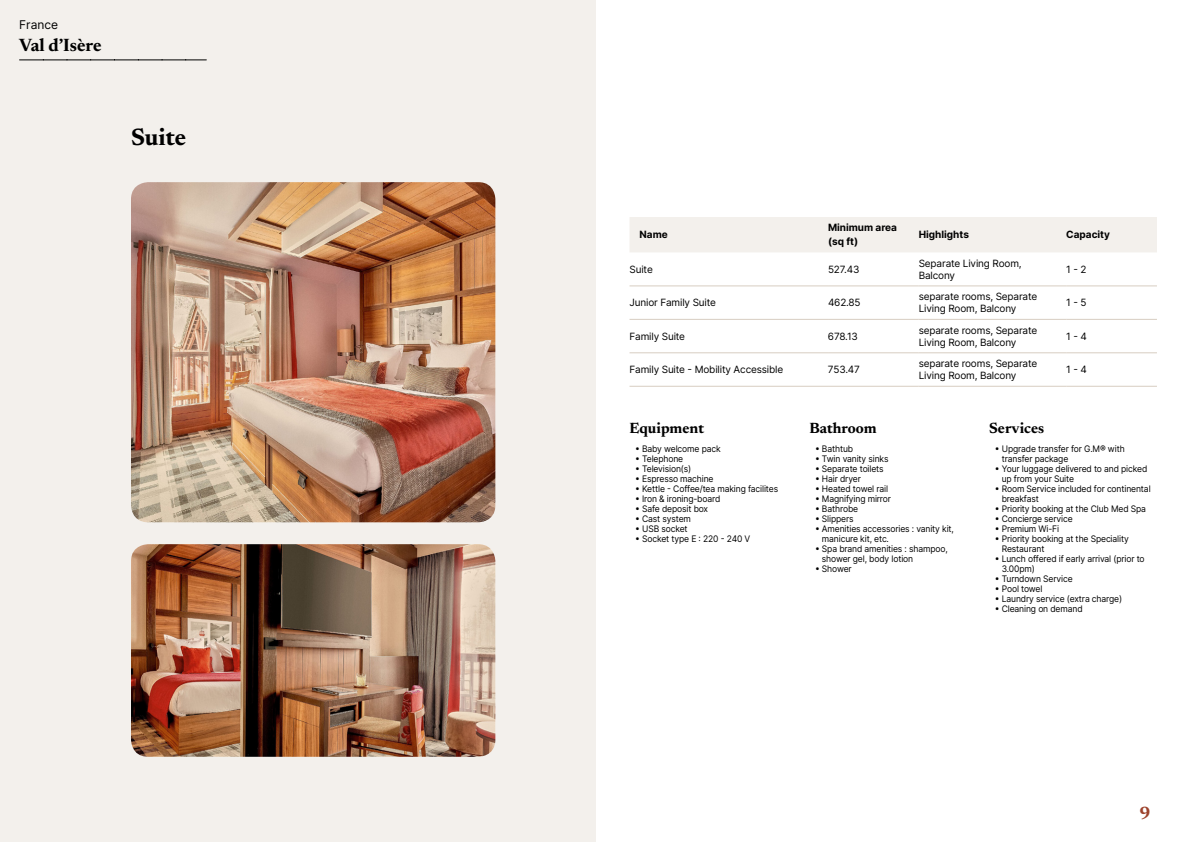
<style>
.page{position:relative;width:1191px;height:842px;background:#fff}
.page>*{position:absolute;margin:0;border:0;box-sizing:border-box;transform-origin:0 0}
.t1{font:700 24px "Newsreader 24 pt";color:#000}
.t2{font:700 18px "Newsreader 24 pt";letter-spacing:-.005em;color:#000}
.t3{font:700 18px "Newsreader 24 pt";color:#9d432c}
.t4{font:700 15px "Newsreader 24 pt";color:#000}
.t5{font:12px "Inter";color:#000}
.t6{font:10px/12px "Inter";letter-spacing:-.015em;color:#000}
.t7{font:700 10px/14px "Inter";color:#000}
.t8{font:9px/10px "Inter";letter-spacing:-.015em;color:#000;scale:.95 1}
</style>
<div class="page">
<div style="left:0;top:0;width:595px;height:842px;background:#f3f0ec"></div>
<img style="left:131px;top:182px;width:364px;height:340px">
<img style="left:131px;top:544px;width:364px;height:213px">
<svg style="left:20px;top:60px;width:186px;height:1px"></svg>
<div style="left:630px;top:217px;width:527px;height:35px;background:#f3f0ec"></div>
<hr style="left:629px;top:285px;width:199px;height:1px;background:#d7cdc1">
<hr style="left:828px;top:285px;width:90px;height:1px;background:#d7cdc1">
<hr style="left:918px;top:285px;width:148px;height:1px;background:#d7cdc1">
<hr style="left:1066px;top:285px;width:91px;height:1px;background:#d7cdc1">
<hr style="left:629px;top:319px;width:199px;height:1px;background:#d7cdc1">
<hr style="left:828px;top:319px;width:90px;height:1px;background:#d7cdc1">
<hr style="left:918px;top:319px;width:148px;height:1px;background:#d7cdc1">
<hr style="left:1066px;top:319px;width:91px;height:1px;background:#d7cdc1">
<hr style="left:629px;top:352px;width:199px;height:1px;background:#d7cdc1">
<hr style="left:828px;top:352px;width:90px;height:1px;background:#d7cdc1">
<hr style="left:918px;top:352px;width:148px;height:1px;background:#d7cdc1">
<hr style="left:1066px;top:352px;width:91px;height:1px;background:#d7cdc1">
<hr style="left:629px;top:386px;width:199px;height:1px;background:#d7cdc1">
<hr style="left:828px;top:386px;width:90px;height:1px;background:#d7cdc1">
<hr style="left:918px;top:386px;width:148px;height:1px;background:#d7cdc1">
<hr style="left:1066px;top:386px;width:91px;height:1px;background:#d7cdc1">
<h3 class="t5" style="left:19px;top:15px;width:40px">France</h3>
<h2 class="t2" style="left:19px;top:32px;width:84px">Val d’Isère</h2>
<h1 class="t1" style="left:131px;top:120px;width:57px">Suite</h1>
<p class="t7" style="left:639px;top:227px;width:30px">Name</p>
<p class="t7" style="left:828px;top:220px;width:70px">Minimum area (sq ft)</p>
<p class="t7" style="left:918px;top:227px;width:52px">Highlights</p>
<p class="t7" style="left:1066px;top:227px;width:45px">Capacity</p>
<p class="t6" style="left:629px;top:263px;width:25px">Suite</p>
<p class="t6" style="left:828px;top:263px;width:33px">527.43</p>
<p class="t6" style="left:918px;top:257px;width:104px">Separate Living Room,<br>Balcony</p>
<p class="t6" style="left:1066px;top:263px;width:22px">1 - 2</p>
<p class="t6" style="left:629px;top:296px;width:88px">Junior Family Suite</p>
<p class="t6" style="left:828px;top:296px;width:34px">462.85</p>
<p class="t6" style="left:918px;top:290px;width:120px">separate rooms, Separate<br>Living Room, Balcony</p>
<p class="t6" style="left:1066px;top:296px;width:22px">1 - 5</p>
<p class="t6" style="left:629px;top:330px;width:57px">Family Suite</p>
<p class="t6" style="left:828px;top:330px;width:31px">678.13</p>
<p class="t6" style="left:918px;top:324px;width:120px">separate rooms, Separate<br>Living Room, Balcony</p>
<p class="t6" style="left:1066px;top:330px;width:22px">1 - 4</p>
<p class="t6" style="left:629px;top:363px;width:155px">Family Suite - Mobility Accessible</p>
<p class="t6" style="left:828px;top:363px;width:33px">753.47</p>
<p class="t6" style="left:918px;top:357px;width:120px">separate rooms, Separate<br>Living Room, Balcony</p>
<p class="t6" style="left:1066px;top:363px;width:22px">1 - 4</p>
<h3 class="t4" style="left:629px;top:417px;width:76px">Equipment</h3>
<p class="t8" style="left:635px;top:443px;width:92px">• Baby welcome pack</p>
<p class="t8" style="left:635px;top:453px;width:52px">• Telephone</p>
<p class="t8" style="left:635px;top:463px;width:61px">• Television(s)</p>
<p class="t8" style="left:635px;top:473px;width:84px">• Espresso machine</p>
<p class="t8" style="left:635px;top:483px;width:152px">• Kettle - Coffee/tea making facilites</p>
<p class="t8" style="left:635px;top:493px;width:91px">• Iron &amp; ironing-board</p>
<p class="t8" style="left:635px;top:503px;width:78px">• Safe deposit box</p>
<p class="t8" style="left:635px;top:513px;width:60px">• Cast system</p>
<p class="t8" style="left:635px;top:523px;width:57px">• USB socket</p>
<p class="t8" style="left:635px;top:533px;width:123px">• Socket type E : 220 - 240 V</p>
<h3 class="t4" style="left:809px;top:417px;width:69px">Bathroom</h3>
<p class="t8" style="left:815px;top:443px;width:42px">• Bathtub</p>
<p class="t8" style="left:815px;top:453px;width:79px">• Twin vanity sinks</p>
<p class="t8" style="left:815px;top:463px;width:74px">• Separate toilets</p>
<p class="t8" style="left:815px;top:473px;width:50px">• Hair dryer</p>
<p class="t8" style="left:815px;top:483px;width:78px">• Heated towel rail</p>
<p class="t8" style="left:815px;top:493px;width:82px">• Magnifying mirror</p>
<p class="t8" style="left:815px;top:503px;width:47px">• Bathrobe</p>
<p class="t8" style="left:815px;top:513px;width:42px">• Slippers</p>
<p class="t8" style="left:822px;top:523px;width:140px;text-indent:-7px">• Amenities accessories : vanity kit, manicure kit, etc.</p>
<p class="t8" style="left:822px;top:543px;width:134px;text-indent:-7px">• Spa brand amenities : shampoo, shower gel, body lotion</p>
<p class="t8" style="left:815px;top:563px;width:40px">• Shower</p>
<h3 class="t4" style="left:989px;top:417px;width:57px">Services</h3>
<p class="t8" style="left:1001px;top:443px;width:131px;text-indent:-7px">• Upgrade transfer for G.M® with transfer package</p>
<p class="t8" style="left:1001px;top:463px;width:155px;text-indent:-7px">• Your luggage delivered to and picked up from your Suite</p>
<p class="t8" style="left:1001px;top:483px;width:158px;text-indent:-7px">• Room Service included for continental breakfast</p>
<p class="t8" style="left:994px;top:503px;width:161px">• Priority booking at the Club Med Spa</p>
<p class="t8" style="left:994px;top:513px;width:84px">• Concierge service</p>
<p class="t8" style="left:994px;top:523px;width:69px">• Premium Wi-Fi</p>
<p class="t8" style="left:1001px;top:533px;width:135px;text-indent:-7px">• Priority booking at the Speciality<br>Restaurant</p>
<p class="t8" style="left:1001px;top:553px;width:152px;text-indent:-7px">• Lunch offered if early arrival (prior to<br>3.00pm)</p>
<p class="t8" style="left:994px;top:573px;width:84px">• Turndown Service</p>
<p class="t8" style="left:994px;top:583px;width:52px">• Pool towel</p>
<p class="t8" style="left:994px;top:593px;width:136px">• Laundry service (extra charge)</p>
<p class="t8" style="left:994px;top:603px;width:94px">• Cleaning on demand</p>
<h2 class="t3" style="left:1139px;top:800px;width:13px">9</h2>
</div>
